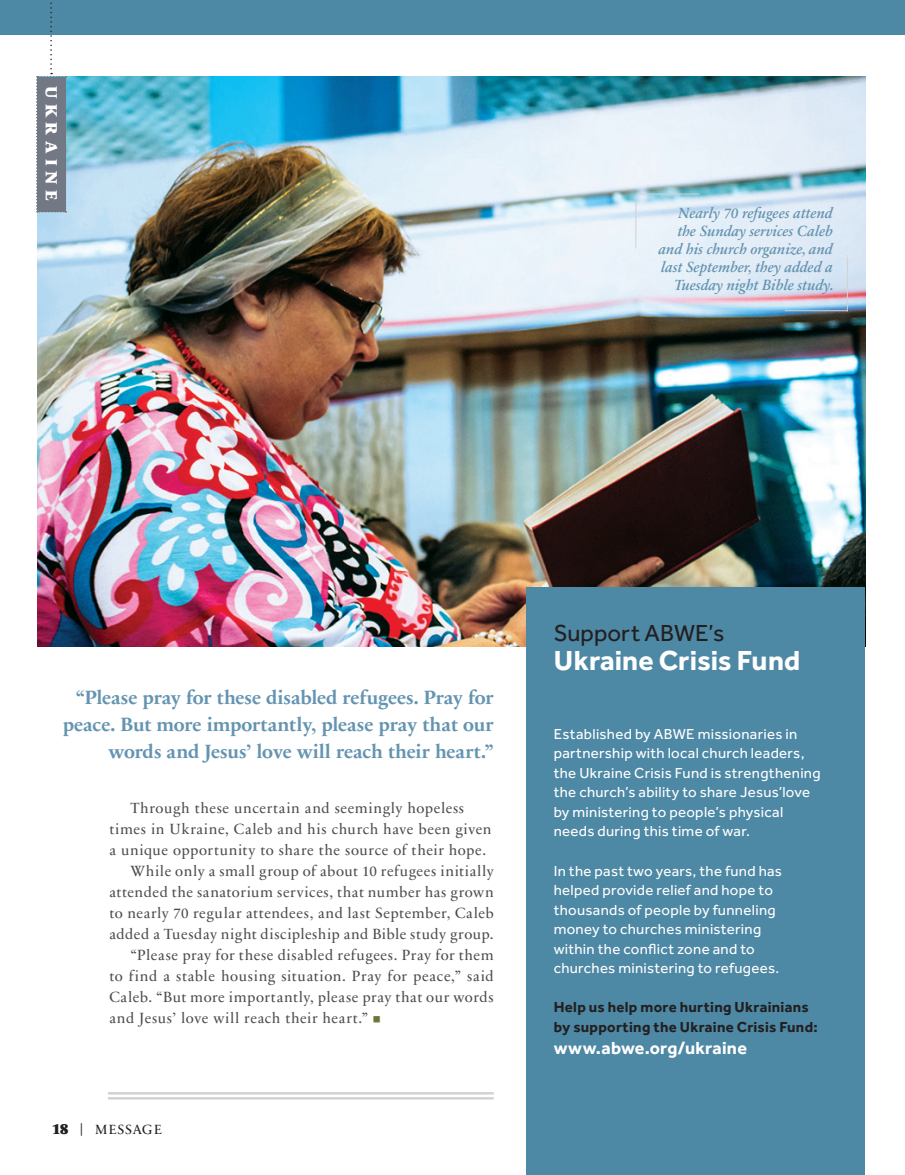
<style>
.page{position:relative;width:905px;height:1175px;background:#fff}
.page>*{position:absolute;margin:0;border:0;box-sizing:border-box;transform-origin:0 0}
.bodytext{font:700 28.5px "Effra";color:#fff}
.bodytext-2{font:24px "Effra";color:#231f20}
.bodytext-3{font:700 19.5px/27px "Sabon Next LT Pro";letter-spacing:-.005em;color:#6494b1;text-align:right}
.bodytext-4{font:700 18px "Effra";letter-spacing:.015em;color:#fff}
.t1{font:900 16.5px "Sabon Next LT Pro";letter-spacing:.33em;color:#fff}
.bodytext-5{font:15px/21px "Sabon Next LT Pro";letter-spacing:.035em;color:#4b4c4d;text-align:justify}
.bodytext-6{font:15px/19.5px "Effra";letter-spacing:.02em;color:#fff}
.t2{font:italic 600 15px/18px "Sabon Next LT Pro";color:#6494b1;text-align:right}
.bodytext-7{font:700 15px/19.5px "Effra";letter-spacing:.02em;color:#231f20}
.t3{font:13.5px "Sabon Next LT Pro";letter-spacing:.06em;color:#231f20}
.s1{font-family:"STIX General";color:#6c7638}
.s2{font-weight:900;font-size:15.75px}
.s3{font-family:"Gotham"}
</style>
<div class="page">
<img style="left:37px;top:76px;width:828px;height:570px">
<div style="left:0;top:0;width:904px;height:34px;background:#4d88a5"></div>
<div style="left:526px;top:587px;width:339px;height:587px;background:#4d88a5"></div>
<svg style="left:36px;top:2px;width:30px;height:210px"></svg>
<hr style="left:108px;top:1097px;width:385px;height:2px;background:#d1d2d4">
<hr style="left:108px;top:1092px;width:385px;height:2px;background:#d1d2d4">
<hr style="left:635px;top:194px;width:1px;height:54px;background:#d1d2d4">
<hr style="left:847px;top:257px;width:1px;height:54px;background:#d1d2d4">
<hr style="left:784px;top:310px;width:63px;height:1px;background:#d1d2d4">
<hr style="left:637px;top:194px;width:62px;height:1px;background:#d1d2d4">
<p class="t1" style="left:64px;top:86px;width:116px;rotate:90deg">UKRAINE</p>
<p class="t2" style="left:658px;top:203px;width:177px">Nearly 70 refugees attend the Sunday services Caleb and his church organize, and last September, they added a<br>Tuesday night Bible study.</p>
<p class="bodytext-3" style="left:63px;top:683px;width:432px">“Please pray for these disabled refugees. Pray for peace. But more importantly, please pray that our words and Jesus’ love will reach their heart.”</p>
<p class="bodytext-5" style="left:109px;top:797px;width:383px;text-align:center">Through these uncertain and seemingly hopeless<br>times in Ukraine, Caleb and his church have been given a unique opportunity to share the source of their hope.</p>
<p class="bodytext-5" style="left:109px;top:860px;width:386px;text-indent:21px">While only a small group of about 10 refugees initially attended the sanatorium services, that number has grown to nearly 70 regular attendees, and last September, Caleb added a Tuesday night discipleship and Bible study group.</p>
<p class="bodytext-5" style="left:109px;top:944px;width:386px;text-indent:21px">“Please pray for these disabled refugees. Pray for them to find a stable housing situation. Pray for peace,” said Caleb. “But more importantly, please pray that our words and Jesus’ love will reach their heart.” <span class="s1">▪</span></p>
<p class="t3" style="left:52px;top:1118px;width:111px"><span class="s2">18</span> <span class="s3">|</span> MESSAGE</p>
<p class="bodytext-2" style="left:553px;top:619px;width:172px">Support ABWE’s</p>
<p class="bodytext" style="left:553px;top:643px;width:248px">Ukraine Crisis Fund</p>
<p class="bodytext-6" style="left:553px;top:724px;width:268px">Established by ABWE missionaries in partnership with local church leaders, the Ukraine Crisis Fund is strengthening the church’s ability to share Jesus’love by ministering to people’s physical needs during this time of war.</p>
<p class="bodytext-6" style="left:553px;top:860px;width:230px">In the past two years, the fund has helped provide relief and hope to thousands of people by funneling money to churches ministering within the conflict zone and to churches ministering to refugees.</p>
<p class="bodytext-7" style="left:553px;top:997px;width:265px">Help us help more hurting Ukrainians by supporting the Ukraine Crisis Fund:</p>
<p class="bodytext-4" style="left:553px;top:1037px;width:195px">www.abwe.org/ukraine</p>
</div>
